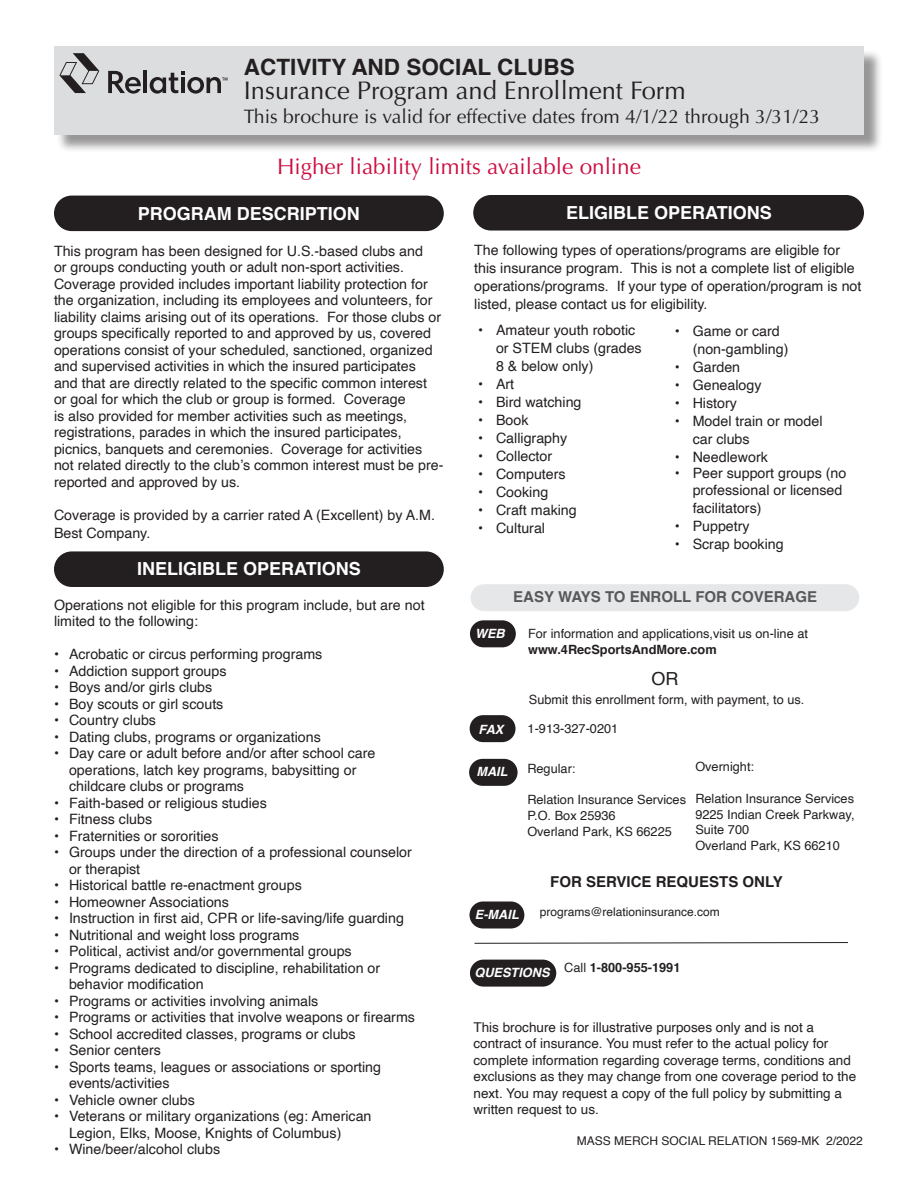
<style>
.page{position:relative;width:918px;height:1188px;background:#fff}
.page>*{position:absolute;margin:0;border:0;box-sizing:border-box;transform-origin:0 0}
.t1{font:25.5px "Optima";color:#231f20}
.t2{font:22.5px "Optima";color:#cd0d40}
.t3{font:700 22.5px "Helvetica";color:#231f20}
.t4{font:19.5px "Optima";color:#231f20}
.t5{font:700 18px "Helvetica";color:#fff}
.t6{font:18px "Helvetica";color:#231f20}
.t7{font:700 15px "Helvetica";color:#57585a}
.t8{font:700 15px "Helvetica";color:#231f20}
.t9{font:14.25px/16.5px "Helvetica";color:#231f20}
.t10{font:13.5px/16.5px "Helvetica";color:#231f20}
.t11{font:12.75px/15.8px "Helvetica";color:#231f20}
.t12{font:700 12.75px "Helvetica";color:#231f20}
.t13{font:italic 700 12.75px "Helvetica";color:#fff}
.t14{font:12px "Helvetica";color:#231f20}
.s1{font-weight:400}
</style>
<div class="page">
<div style="left:54px;top:551px;width:390px;height:36px;background:#231f20;border-radius:18px"></div>
<div style="left:54px;top:196px;width:390px;height:35px;background:#231f20;border-radius:18px"></div>
<div style="left:473px;top:195px;width:391px;height:36px;background:#231f20;border-radius:18px"></div>
<div style="left:56px;top:49px;width:827px;height:105px;background:#231f20;opacity:.47"></div>
<div style="left:54px;top:46px;width:810px;height:89px;background:#dcdddf"></div>
<svg style="left:108px;top:71px;width:33px;height:23px"></svg>
<hr style="left:143px;top:71px;width:4px;height:22px;background:#231f20">
<svg style="left:150px;top:71px;width:77px;height:23px"></svg>
<svg style="left:59px;top:53px;width:40px;height:40px"></svg>
<div style="left:471px;top:584px;width:388px;height:27px;background:#e6e7e9;border-radius:13px"></div>
<svg style="left:474px;top:942px;width:374px;height:2px"></svg>
<div style="left:470px;top:620px;width:46px;height:27px;background:#231f20;border-radius:14px"></div>
<div style="left:470px;top:715px;width:46px;height:27px;background:#231f20;border-radius:14px"></div>
<div style="left:469px;top:759px;width:49px;height:27px;background:#231f20;border-radius:14px"></div>
<div style="left:470px;top:902px;width:54px;height:27px;background:#231f20;border-radius:14px"></div>
<div style="left:470px;top:960px;width:86px;height:27px;background:#231f20;border-radius:14px"></div>
<h2 class="t3" style="left:244px;top:49px;width:332px">ACTIVITY AND SOCIAL CLUBS</h2>
<h1 class="t1" style="left:244px;top:76px;width:443px">Insurance Program and Enrollment Form</h1>
<h3 class="t4" style="left:244px;top:105px;width:578px">This brochure is valid for effective dates from 4/1/22 through 3/31/23</h3>
<h2 class="t2" style="left:277px;top:153px;width:365px">Higher liability limits available online</h2>
<p class="t5" style="left:138px;top:199px;width:224px">PROGRAM DESCRIPTION</p>
<p class="t9" style="left:54px;top:243px;width:391px">This program has been designed for U.S.-based clubs and<br>or groups conducting youth or adult non-sport activities.<br>Coverage provided includes important liability protection for the organization, including its employees and volunteers, for liability claims arising out of its operations. For those clubs or groups specifically reported to and approved by us, covered operations consist of your scheduled, sanctioned, organized and supervised activities in which the insured participates<br>and that are directly related to the specific common interest<br>or goal for which the club or group is formed. Coverage<br>is also provided for member activities such as meetings, registrations, parades in which the insured participates, picnics, banquets and ceremonies. Coverage for activities not related directly to the club’s common interest must be pre&shy;reported and approved by us.</p>
<p class="t9" style="left:54px;top:506px;width:382px;line-height:18px">Coverage is provided by a carrier rated A (Excellent) by A.M.<br>Best Company.</p>
<p class="t5" style="left:137px;top:555px;width:225px">INELIGIBLE OPERATIONS</p>
<p class="t9" style="left:54px;top:597px;width:372px">Operations not eligible for this program include, but are not limited to the following:</p>
<p class="t9" style="left:54px;top:647px;width:270px">• Acrobatic or circus performing programs</p>
<p class="t9" style="left:54px;top:663px;width:174px">• Addiction support groups</p>
<p class="t9" style="left:54px;top:680px;width:160px">• Boys and/or girls clubs</p>
<p class="t9" style="left:54px;top:696px;width:171px">• Boy scouts or girl scouts</p>
<p class="t9" style="left:54px;top:713px;width:104px">• Country clubs</p>
<p class="t9" style="left:54px;top:729px;width:268px">• Dating clubs, programs or organizations</p>
<p class="t9" style="left:69px;top:746px;width:308px;text-indent:-15px">• Day care or adult before and/or after school care operations, latch key programs, babysitting or childcare clubs or programs</p>
<p class="t9" style="left:54px;top:795px;width:214px">• Faith-based or religious studies</p>
<p class="t9" style="left:54px;top:812px;width:100px">• Fitness clubs</p>
<p class="t9" style="left:54px;top:828px;width:166px">• Fraternities or sororities</p>
<p class="t9" style="left:69px;top:845px;width:344px;text-indent:-15px">• Groups under the direction of a professional counselor or therapist</p>
<p class="t9" style="left:54px;top:878px;width:249px">• Historical battle re-enactment groups</p>
<p class="t9" style="left:54px;top:894px;width:176px">• Homeowner Associations</p>
<p class="t9" style="left:54px;top:911px;width:351px">• Instruction in first aid, CPR or life-saving/life guarding</p>
<p class="t9" style="left:54px;top:927px;width:247px">• Nutritional and weight loss programs</p>
<p class="t9" style="left:54px;top:944px;width:299px">• Political, activist and/or governmental groups</p>
<p class="t9" style="left:69px;top:960px;width:313px;text-indent:-15px">• Programs dedicated to discipline, rehabilitation or behavior modification</p>
<p class="t9" style="left:54px;top:993px;width:266px">• Programs or activities involving animals</p>
<p class="t9" style="left:54px;top:1010px;width:363px">• Programs or activities that involve weapons or firearms</p>
<p class="t9" style="left:54px;top:1026px;width:303px">• School accredited classes, programs or clubs</p>
<p class="t9" style="left:54px;top:1043px;width:108px">• Senior centers</p>
<p class="t9" style="left:69px;top:1059px;width:314px;text-indent:-15px">• Sports teams, leagues or associations or sporting events/activities</p>
<p class="t9" style="left:54px;top:1092px;width:142px">• Vehicle owner clubs</p>
<p class="t9" style="left:69px;top:1109px;width:304px;text-indent:-15px">• Veterans or military organizations (eg: American<br>Legion, Elks, Moose, Knights of Columbus)</p>
<p class="t9" style="left:54px;top:1142px;width:168px">• Wine/beer/alcohol clubs</p>
<p class="t5" style="left:566px;top:198px;width:207px">ELIGIBLE OPERATIONS</p>
<p class="t9" style="left:474px;top:241px;width:389px;line-height:18px">The following types of operations/programs are eligible for this insurance program. This is not a complete list of eligible operations/programs. If your type of operation/program is not listed, please contact us for eligibility.</p>
<p class="t9" style="left:693px;top:322px;width:97px;line-height:18px;text-indent:-18px">• Game or card (non-gambling)</p>
<p class="t9" style="left:675px;top:359px;width:67px">• Garden</p>
<p class="t9" style="left:675px;top:377px;width:88px">• Genealogy</p>
<p class="t9" style="left:675px;top:395px;width:64px">• History</p>
<p class="t9" style="left:693px;top:412px;width:131px;line-height:18px;text-indent:-18px">• Model train or model car clubs</p>
<p class="t9" style="left:675px;top:449px;width:95px">• Needlework</p>
<p class="t9" style="left:675px;top:466px;width:173px;text-align:right">• Peer support groups (no professional or licensed</p>
<p class="t9" style="left:693px;top:500px;width:70px">facilitators)</p>
<p class="t9" style="left:675px;top:518px;width:77px">• Puppetry</p>
<p class="t9" style="left:675px;top:536px;width:111px">• Scrap booking</p>
<p class="t9" style="left:496px;top:321px;width:147px;line-height:18px;text-indent:-18px">• Amateur youth robotic or STEM clubs (grades<br>8 &amp; below only)</p>
<p class="t9" style="left:478px;top:376px;width:38px">• Art</p>
<p class="t9" style="left:478px;top:394px;width:105px">• Bird watching</p>
<p class="t9" style="left:478px;top:412px;width:52px">• Book</p>
<p class="t9" style="left:478px;top:430px;width:91px">• Calligraphy</p>
<p class="t9" style="left:478px;top:448px;width:76px">• Collector</p>
<p class="t9" style="left:478px;top:466px;width:89px">• Computers</p>
<p class="t9" style="left:478px;top:484px;width:72px">• Cooking</p>
<p class="t9" style="left:478px;top:502px;width:100px">• Craft making</p>
<p class="t9" style="left:478px;top:520px;width:69px">• Cultural</p>
<p class="t7" style="left:513px;top:585px;width:305px">EASY WAYS TO ENROLL FOR COVERAGE</p>
<p class="t13" style="left:475px;top:623px;width:31px">WEB</p>
<p class="t11" style="left:528px;top:626px;width:281px">For information and applications,visit us on-line at</p>
<p class="t12" style="left:528px;top:639px;width:190px">www.4RecSportsAndMore.com</p>
<p class="t6" style="left:651px;top:664px;width:28px">OR</p>
<p class="t11" style="left:529px;top:693px;width:277px">Submit this enrollment form, with payment, to us.</p>
<p class="t13" style="left:479px;top:719px;width:26px">FAX</p>
<p class="t13" style="left:476px;top:761px;width:33px">MAIL</p>
<p class="t11" style="left:528px;top:721px;width:92px">1-913-327-0201</p>
<p class="t11" style="left:527px;top:761px;width:50px">Regular:</p>
<p class="t11" style="left:527px;top:792px;width:160px">Relation Insurance Services<br>P.O. Box 25936<br>Overland Park, KS 66225</p>
<p class="t11" style="left:695px;top:759px;width:60px">Overnight:</p>
<p class="t11" style="left:695px;top:791px;width:161px">Relation Insurance Services<br>9225 Indian Creek Parkway,<br>Suite 700<br>Overland Park, KS 66210</p>
<p class="t13" style="left:475px;top:904px;width:45px">E-MAIL</p>
<p class="t8" style="left:550px;top:869px;width:234px">FOR SERVICE REQUESTS ONLY</p>
<p class="t14" style="left:540px;top:902px;width:182px">programs@relationinsurance.com</p>
<p class="t13" style="left:475px;top:962px;width:77px">QUESTIONS</p>
<p class="t12" style="left:564px;top:957px;width:118px"><span class="s1">Call</span> 1-800-955-1991</p>
<p class="t10" style="left:474px;top:1019px;width:384px">This brochure is for illustrative purposes only and is not a contract of insurance. You must refer to the actual policy for complete information regarding coverage terms, conditions and exclusions as they may change from one coverage period to the next. You may request a copy of the full policy by submitting a written request to us.</p>
<p class="t14" style="left:577px;top:1131px;width:288px">MASS MERCH SOCIAL RELATION 1569-MK 2/2022</p>
</div>
